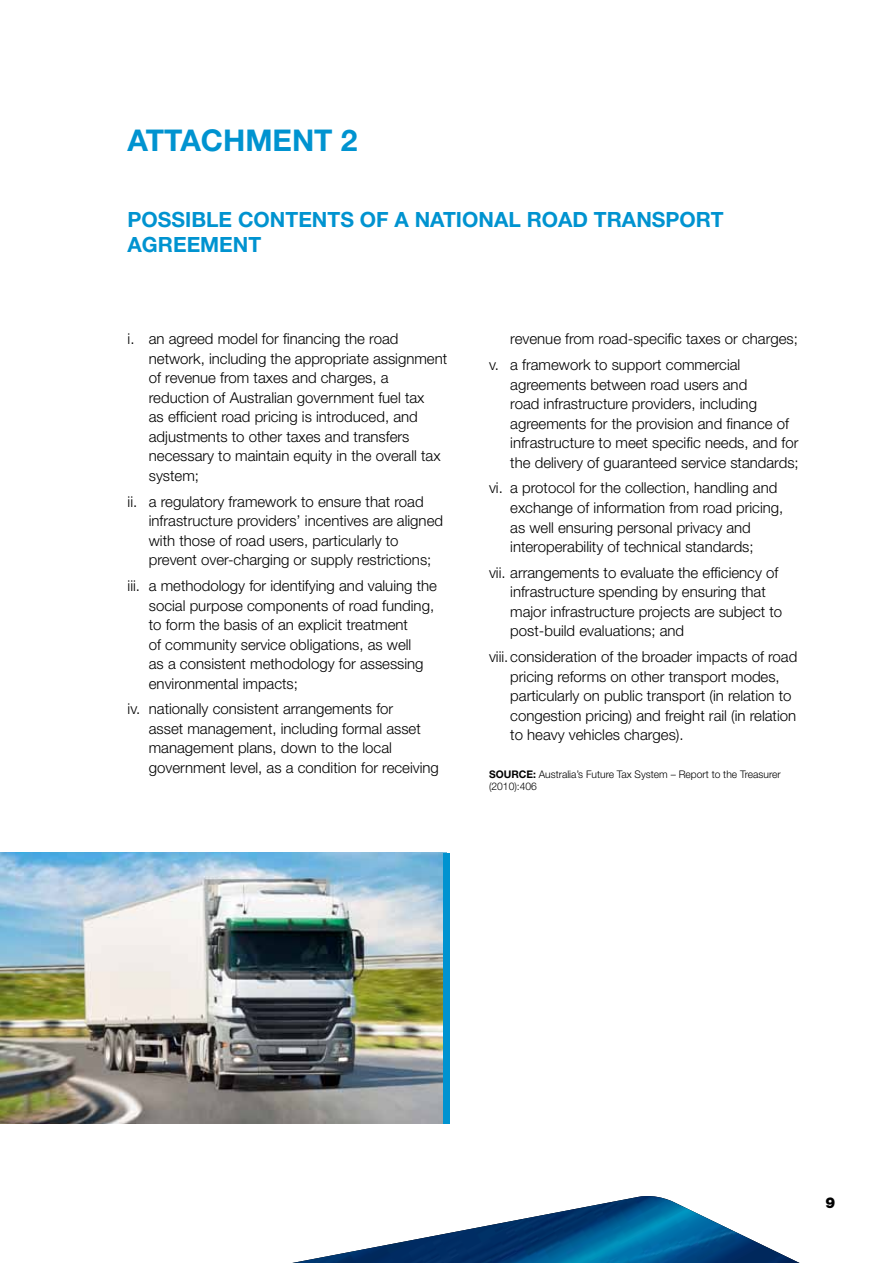
<style>
.page{position:relative;width:893px;height:1263px;background:#fff}
.page>*{position:absolute;margin:0;border:0;box-sizing:border-box;transform-origin:0 0}
.t1{font:700 30px "Helvetica Neue";color:#0093d0}
.t2{font:700 21px/25.2px "Helvetica Neue";color:#0093d0}
.t3{font:300 15px/19.5px "Helvetica Neue";color:#000}
.t4{font:900 15px "Helvetica Neue";color:#000}
.t5{font:300 10.5px/12px "Helvetica Neue";color:#000}
.s1{font-weight:700}
</style>
<div class="page">
<img style="left:292px;top:1196px;width:508px;height:67px">
<img style="left:0;top:853px;width:443px;height:270px">
<div style="left:443px;top:853px;width:7px;height:270px;background:#0093d0"></div>
<h1 class="t1" style="left:128px;top:122px;width:232px">ATTACHMENT 2</h1>
<h2 class="t2" style="left:128px;top:207px;width:597px">POSSIBLE CONTENTS OF A NATIONAL ROAD TRANSPORT<br>AGREEMENT</h2>
<p class="t3" style="left:149px;top:329px;width:300px;text-indent:-21px">i. an agreed model for financing the road network, including the appropriate assignment of revenue from taxes and charges, a reduction of Australian government fuel tax<br>as efficient road pricing is introduced, and adjustments to other taxes and transfers necessary to maintain equity in the overall tax system;</p>
<p class="t3" style="left:149px;top:491px;width:296px;text-indent:-21px">ii. a regulatory framework to ensure that road infrastructure providers’ incentives are aligned with those of road users, particularly to prevent over-charging or supply restrictions;</p>
<p class="t3" style="left:149px;top:576px;width:290px;text-indent:-21px">iii. a methodology for identifying and valuing the social purpose components of road funding, to form the basis of an explicit treatment<br>of community service obligations, as well<br>as a consistent methodology for assessing environmental impacts;</p>
<p class="t3" style="left:149px;top:699px;width:292px;text-indent:-21px">iv. nationally consistent arrangements for<br>asset management, including formal asset management plans, down to the local government level, as a condition for receiving</p>
<p class="t3" style="left:489px;top:326px;width:310px;line-height:25.8px;text-indent:21px">revenue from road-specific taxes or charges; v. a framework to support commercial</p>
<p class="t3" style="left:510px;top:374px;width:290px">agreements between road users and<br>road infrastructure providers, including agreements for the provision and finance of infrastructure to meet specific needs, and for the delivery of guaranteed service standards;</p>
<p class="t3" style="left:510px;top:478px;width:275px;text-indent:-21px">vi. a protocol for the collection, handling and exchange of information from road pricing, as well ensuring personal privacy and interoperability of technical standards;</p>
<p class="t3" style="left:510px;top:562px;width:274px;text-indent:-21px">vii. arrangements to evaluate the efficiency of infrastructure spending by ensuring that major infrastructure projects are subject to post-build evaluations; and</p>
<p class="t3" style="left:510px;top:647px;width:289px;text-indent:-21px">viii.consideration of the broader impacts of road pricing reforms on other transport modes, particularly on public transport (in relation to congestion pricing) and freight rail (in relation to heavy vehicles charges).</p>
<p class="t5" style="left:489px;top:768px;width:293px"><span class="s1">SOURCE:</span> Australia’s Future Tax System – Report to the Treasurer (2010):406</p>
<p class="t4" style="left:825px;top:1193px;width:11px">9</p>
</div>
